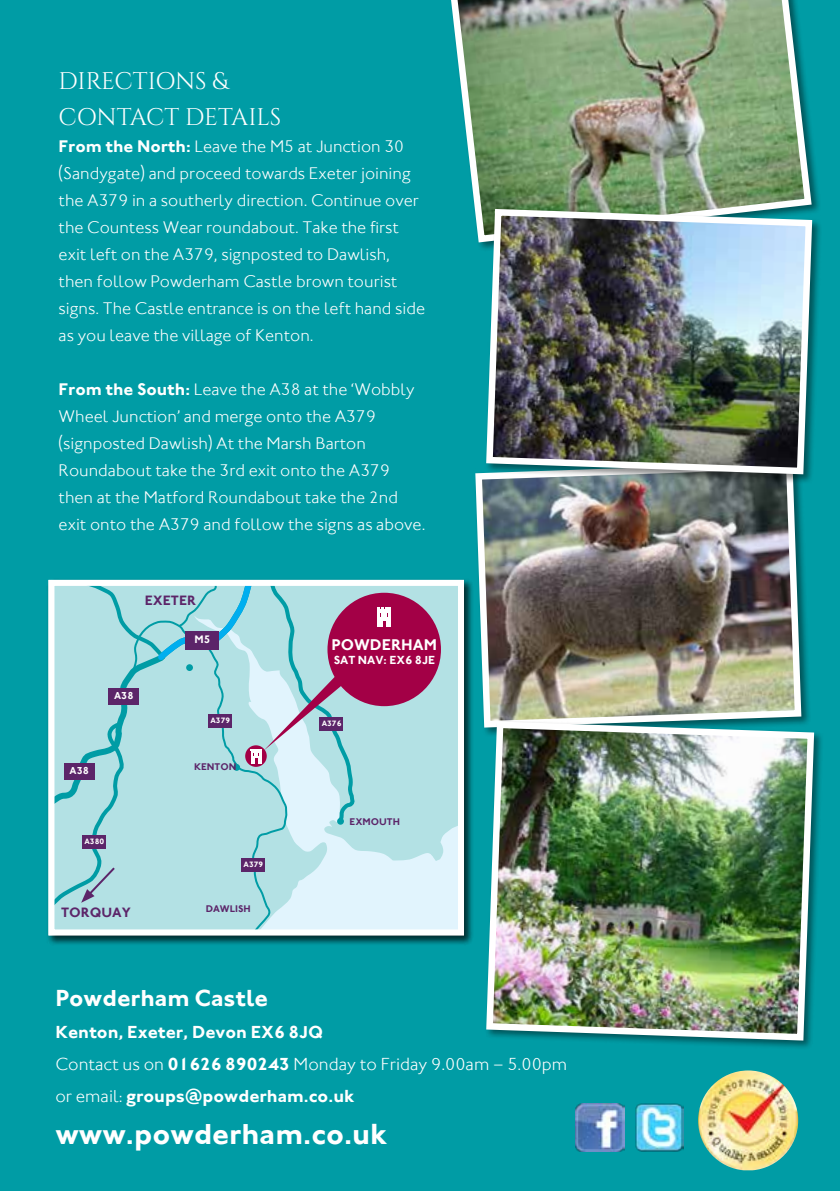
<style>
.page{position:relative;width:840px;height:1191px;background:#fff}
.page>*{position:absolute;margin:0;border:0;box-sizing:border-box;transform-origin:0 0}
.t1{font:700 30px "Johnston ITC";color:#fff}
.t2{font:24px/36px "Cinzel";color:#fff}
.t3{font:700 24px "Johnston ITC";color:#fff}
.t4{font:700 18px/32px "Johnston ITC";color:#fff}
.t5{font:300 17.4px/27px "Johnston ITC";color:#fff}
.t6{font:700 16px "Johnston ITC";color:#fff}
.t7{font:700 14px "Johnston ITC";color:#5c2569}
.t8{font:700 12.2px "Johnston ITC";color:#fff}
.t9{font:700 11.2px "Johnston ITC";color:#fff}
.t10{font:700 10.4px "Johnston ITC";color:#fff}
.t11{font:700 10px "Johnston ITC";color:#5c2569}
.t12{font:700 8px "Johnston ITC";color:#fff}
.s1{font-weight:700}
.s2{font-weight:300}
</style>
<div class="page">
<div style="left:0;top:0;width:839px;height:1191px;background:#009ca5"></div>
<hr style="left:839px;top:1060px;width:1px;height:131px;background:#009ca5">
<img style="left:475px;top:473px;width:329px;height:245px">
<div style="left:484px;top:720px;width:339px;height:330px;background:#000;opacity:.46"></div>
<img style="left:483px;top:718px;width:334px;height:326px">
<img style="left:451px;top:0;width:363px;height:246px">
<div style="left:484px;top:207px;width:337px;height:277px;background:#000;opacity:.46"></div>
<img style="left:482px;top:206px;width:333px;height:271px">
<div style="left:46px;top:577px;width:428px;height:368px;background:#000;opacity:.46"></div>
<div style="left:51px;top:583px;width:409px;height:349px;background:#b3e1e4"></div>
<svg style="left:288px;top:616px;width:168px;height:312px"></svg>
<svg style="left:256px;top:909px;width:32px;height:19px"></svg>
<div style="left:48px;top:580px;width:415px;height:355px;border:6px solid #fff"></div>
<div style="left:327px;top:593px;width:114px;height:113px;background:#a30046;border-radius:50%"></div>
<svg style="left:377px;top:607px;width:14px;height:20px"></svg>
<img style="left:635px;top:1103px;width:48px;height:48px">
<img style="left:575px;top:1103px;width:48px;height:48px">
<svg style="left:51px;top:583px;width:304px;height:326px"></svg>
<img style="left:697px;top:1070px;width:100px;height:100px;border-radius:49px">
<h2 class="t2" style="left:59px;top:63px;width:224px">DIRECTIONS &amp;<br>CONTACT DETAILS</h2>
<p class="t5" style="left:59px;top:133px;width:368px"><span class="s1">From the North:</span> Leave the M5 at Junction 30 (Sandygate) and proceed towards Exeter joining the A379 in a southerly direction. Continue over the Countess Wear roundabout. Take the first exit left on the A379, signposted to Dawlish, then follow Powderham Castle brown tourist signs. The Castle entrance is on the left hand side as you leave the village of Kenton.</p>
<p class="t5" style="left:59px;top:376px;width:368px"><span class="s1">From the South:</span> Leave the A38 at the ‘Wobbly Wheel Junction’ and merge onto the A379 (signposted Dawlish) At the Marsh Barton Roundabout take the 3rd exit onto the A379 then at the Matford Roundabout take the 2nd exit onto the A379 and follow the signs as above.</p>
<p class="t7" style="left:145px;top:592px;width:53px">EXETER</p>
<p class="t10" style="left:114px;top:689px;width:21px">A38</p>
<p class="t10" style="left:70px;top:764px;width:21px">A38</p>
<p class="t12" style="left:84px;top:836px;width:21px">A380</p>
<p class="t9" style="left:194px;top:632px;width:17px">M5</p>
<p class="t6" style="left:331px;top:634px;width:107px">POWDERHAM</p>
<p class="t8" style="left:333px;top:652px;width:103px">SAT NAV: EX6 8JE</p>
<p class="t12" style="left:210px;top:715px;width:21px">A379</p>
<p class="t11" style="left:194px;top:761px;width:44px">KENTON</p>
<p class="t12" style="left:243px;top:859px;width:21px">A379</p>
<p class="t12" style="left:321px;top:718px;width:21px">A376</p>
<p class="t11" style="left:349px;top:815px;width:52px">EXMOUTH</p>
<p class="t7" style="left:61px;top:904px;width:71px">TORQUAY</p>
<p class="t11" style="left:206px;top:902px;width:47px">DAWLISH</p>
<h2 class="t3" style="left:55px;top:983px;width:214px">Powderham Castle</h2>
<p class="t4" style="left:55px;top:1015px;width:513px">Kenton, Exeter, Devon EX6 8JQ<br><span class="s2">Contact us on</span> 01626 890243 <span class="s2">Monday to Friday 9.00am – 5.00pm or email:</span> groups@powderham.co.uk</p>
<h1 class="t1" style="left:55px;top:1115px;width:333px">www.powderham.co.uk</h1>
</div>
